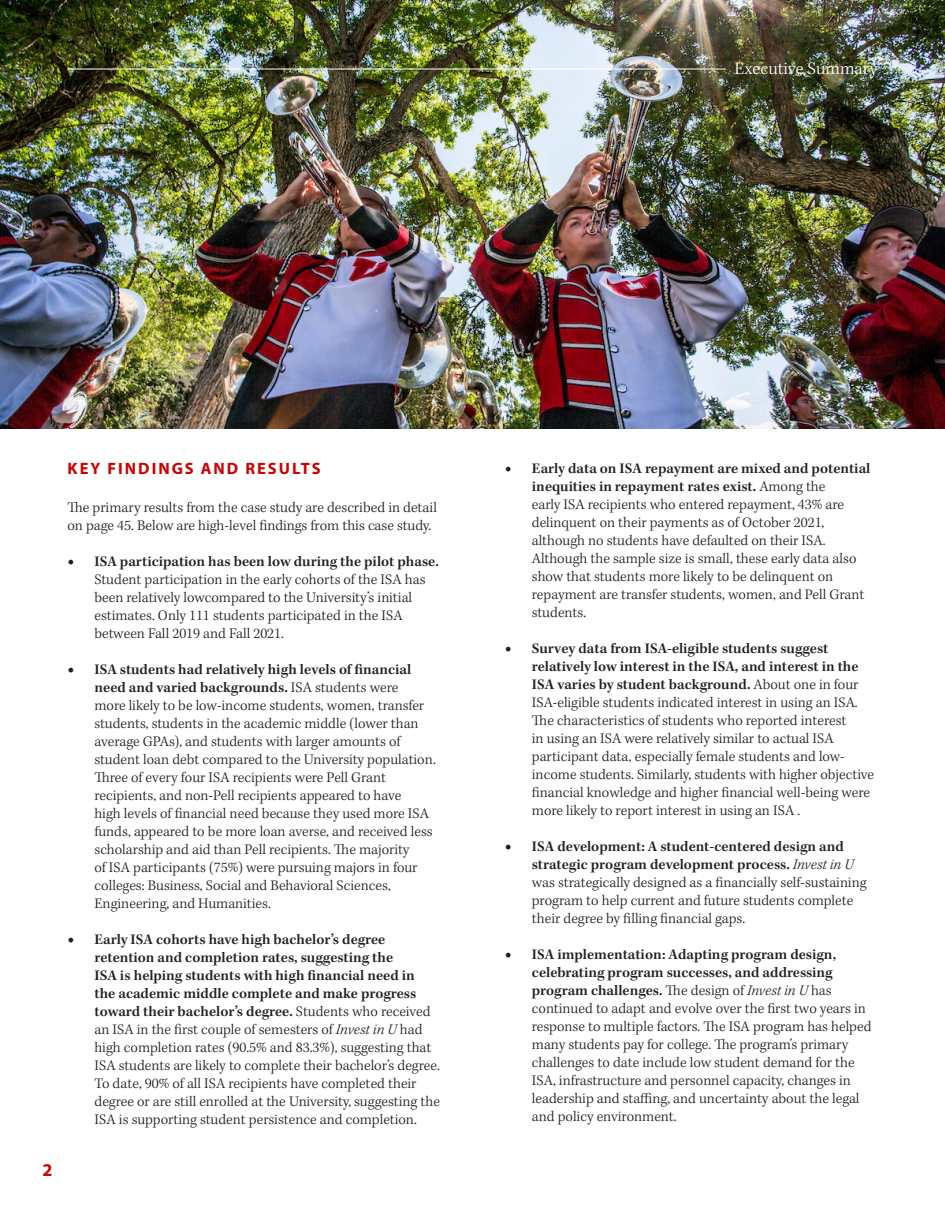
<style>
.page{position:relative;width:945px;height:1215px;background:#fff}
.page>*{position:absolute;margin:0;border:0;box-sizing:border-box;transform-origin:0 0}
.t1{font:300 18px "Kepler Std";color:#fff}
.t2{font:700 18px "Myriad Pro";color:#c00}
.t3{font:700 16.5px "Myriad Pro";letter-spacing:.12em;color:#c00}
.t4{font:300 15px/18px "Kepler Std";color:#231f20}
.s1{font-family:"Minion Pro";font-weight:400;font-size:18px}
.s2{font-weight:600;color:#222}
.s3{font-style:italic}
</style>
<div class="page">
<img style="left:0;top:0;width:945px;height:429px">
<hr style="left:68px;top:69px;width:658px;height:1px;background:#fff">
<p class="t1" style="left:734px;top:57px;width:145px">Executive Summary</p>
<p class="t2" style="left:43px;top:1159px;width:11px">2</p>
<p class="t3" style="left:68px;top:459px;width:254px">KEY FINDINGS AND RESULTS</p>
<p class="t4" style="left:68px;top:499px;width:371px">The primary results from the case study are described in detail on page 45. Below are high-level findings from this case study.</p>
<p class="t4" style="left:94px;top:552px;width:346px;text-indent:-27px"><span class="s1">•</span> <span class="s2">ISA participation has been low during the pilot phase.<br></span>Student participation in the early cohorts of the ISA has been relatively lowcompared to the University’s initial estimates. Only 111 students participated in the ISA between Fall 2019 and Fall 2021.</p>
<p class="t4" style="left:94px;top:660px;width:343px;text-indent:-27px"><span class="s1">•</span> <span class="s2">ISA students had relatively high levels of financial need and varied backgrounds.</span> ISA students were<br>more likely to be low-income students, women, transfer students, students in the academic middle (lower than average GPAs), and students with larger amounts of student loan debt compared to the University population.<br>Three of every four ISA recipients were Pell Grant recipients, and non-Pell recipients appeared to have<br>high levels of financial need because they used more ISA funds, appeared to be more loan averse, and received less scholarship and aid than Pell recipients. The majority<br>of ISA participants (75%) were pursuing majors in four colleges: Business, Social and Behavioral Sciences, Engineering, and Humanities.</p>
<p class="t4" style="left:94px;top:930px;width:347px;text-indent:-27px"><span class="s1">•</span> <span class="s2">Early ISA cohorts have high bachelor’s degree retention and completion rates, suggesting the<br>ISA is helping students with high financial need in<br>the academic middle complete and make progress toward their bachelor’s degree.</span> Students who received an ISA in the first couple of semesters of <span class="s3">Invest in U</span> had high completion rates (90.5% and 83.3%), suggesting that ISA students are likely to complete their bachelor’s degree.<br>To date, 90% of all ISA recipients have completed their degree or are still enrolled at the University, suggesting the ISA is supporting student persistence and completion.</p>
<p class="t4" style="left:532px;top:458px;width:340px;text-indent:-27px"><span class="s1">•</span> <span class="s2">Early data on ISA repayment are mixed and potential inequities in repayment rates exist.</span> Among the<br>early ISA recipients who entered repayment, 43% are delinquent on their payments as of October 2021, although no students have defaulted on their ISA.<br>Although the sample size is small, these early data also show that students more likely to be delinquent on repayment are transfer students, women, and Pell Grant students.</p>
<p class="t4" style="left:532px;top:638px;width:344px;text-indent:-27px"><span class="s1">•</span> <span class="s2">Survey data from ISA-eligible students suggest relatively low interest in the ISA, and interest in the ISA varies by student background.</span> About one in four ISA-eligible students indicated interest in using an ISA.<br>The characteristics of students who reported interest<br>in using an ISA were relatively similar to actual ISA participant data, especially female students and low&shy;income students. Similarly, students with higher objective financial knowledge and higher financial well-being were more likely to report interest in using an ISA .</p>
<p class="t4" style="left:532px;top:836px;width:336px;text-indent:-27px"><span class="s1">•</span> <span class="s2">ISA development: A student-centered design and strategic program development process.</span> <span class="s3">Invest in U </span>was strategically designed as a financially self-sustaining program to help current and future students complete their degree by filling financial gaps.</p>
<p class="t4" style="left:532px;top:946px;width:341px;text-indent:-27px"><span class="s1">•</span> <span class="s2">ISA implementation: Adapting program design, celebrating program successes, and addressing program challenges.</span> The design of <span class="s3">Invest in U</span> has continued to adapt and evolve over the first two years in response to multiple factors. The ISA program has helped many students pay for college. The program’s primary challenges to date include low student demand for the ISA, infrastructure and personnel capacity, changes in leadership and staffing, and uncertainty about the legal and policy environment.</p>
</div>
